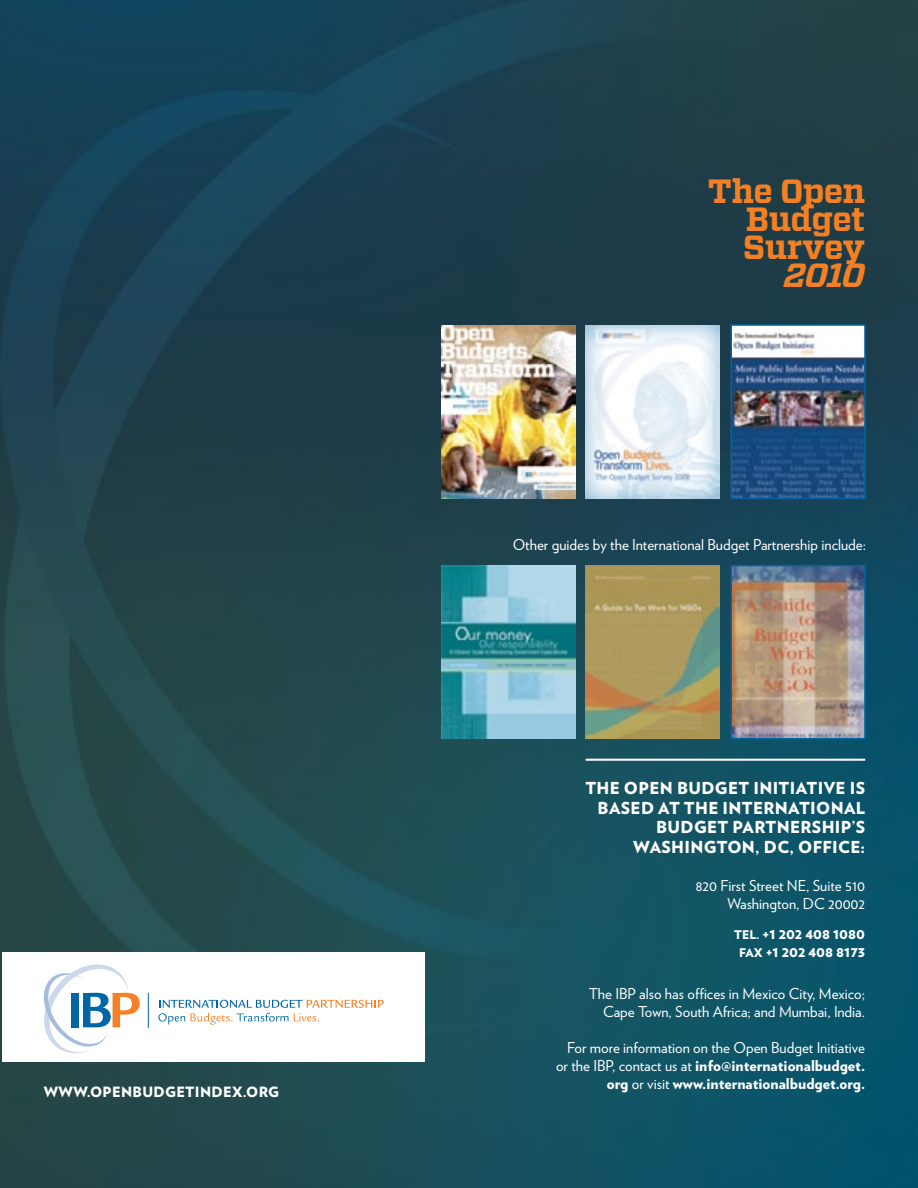
<style>
.page{position:relative;width:918px;height:1188px;background:#fff}
.page>*{position:absolute;margin:0;border:0;box-sizing:border-box;transform-origin:0 0}
.t1{font:700 33.6px/27.9px "Vitesse";letter-spacing:-.015em;color:#f58023;text-align:justify}
.t2{font:italic 700 33.6px "Vitesse";color:#f58023}
.t3{font:900 16.5px/19.8px "Verlag";letter-spacing:.02em;color:#fff;text-align:right}
.t4{font:15px/18px "Verlag";color:#fff;text-align:right}
.t5{font:900 15px/18px "Verlag";color:#fff;text-align:center}
.t6{font:900 14.25px "Verlag";letter-spacing:.02em;color:#fff}
.s1{font-size:12px}
.s2{font-weight:900}
</style>
<div class="page">
<img style="left:0;top:0;width:918px;height:1188px">
<div style="left:2px;top:952px;width:423px;height:110px;background:#fff"></div>
<svg style="left:158px;top:1000px;width:226px;height:25px"></svg>
<hr style="left:148px;top:993px;width:1px;height:35px;background:#0065a4">
<svg style="left:44px;top:965px;width:96px;height:88px"></svg>
<hr style="left:586px;top:759px;width:279px;height:2px;background:#fff">
<img style="left:586px;top:325px;width:133px;height:173px">
<img style="left:441px;top:325px;width:134px;height:173px">
<img style="left:586px;top:566px;width:133px;height:173px">
<img style="left:441px;top:566px;width:134px;height:173px">
<img style="left:734px;top:327px;width:129px;height:169px">
<div style="left:731px;top:324px;width:135px;height:175px;border:2px solid #0065a4"></div>
<img style="left:734px;top:568px;width:129px;height:168px">
<div style="left:731px;top:565px;width:135px;height:174px;border:2px solid #0065a4"></div>
<p class="t6" style="left:44px;top:1080px;width:237px">WWW.OPENBUDGETINDEX.ORG</p>
<h1 class="t1" style="left:743px;top:178px;width:124px;text-indent:-35px">The Open Budget Survey</h1>
<h1 class="t2" style="left:783px;top:253px;width:83px">2010</h1>
<p class="t4" style="left:513px;top:535px;width:355px">Other guides by the International Budget Partnership include:</p>
<p class="t3" style="left:585px;top:777px;width:281px">THE OPEN BUDGET I NITIATIVE IS<br>BASED AT THE I NTERNATIONAL<br>BUDGET PARTNERSHIP’S<br>WASHINGTON, DC, OFFICE:</p>
<p class="t4" style="left:695px;top:876px;width:171px">820 First Street NE, Suite 510<br>Washington, DC 20002</p>
<p class="t5" style="left:734px;top:924px;width:132px"><span class="s1">TEL.</span> +1 202 408 1080<br><span class="s1">FAX</span> +1 202 408 8173</p>
<p class="t4" style="left:589px;top:984px;width:278px">The IBP also has offices in Mexico City, Mexico;<br>Cape Town, South Africa; and Mumbai, India.</p>
<p class="t4" style="left:556px;top:1038px;width:311px">For more information on the Open Budget Initiative or the IBP, contact us at <span class="s2">INFO@INTERNATIONALBUDGET.<br>ORG</span> or visit <span class="s2">WWW.INTERNATIONALBUDGET.ORG.</span></p>
</div>
